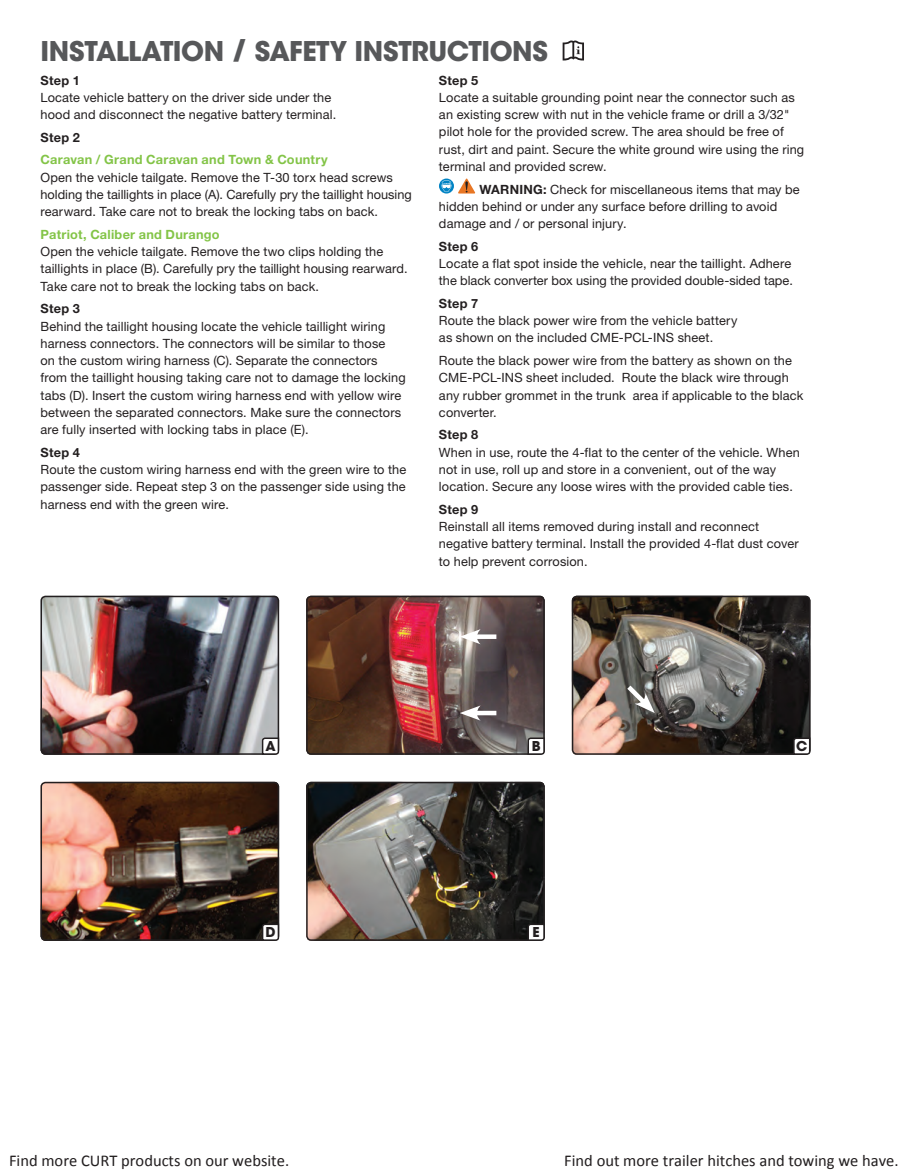
<style>
.page{position:relative;width:905px;height:1175px;background:#fff}
.page>*{position:absolute;margin:0;border:0;box-sizing:border-box;transform-origin:0 0}
.t1{font:700 27px "ITC Avant Garde Std";letter-spacing:-.015em;color:#57585a}
.t2{font:16.5px "Calibri";color:#221e1f}
.t3{font:700 13.5px "ITC Avant Garde Std";color:#231f20}
.t4{font:12.75px/17.2px "Helvetica Neue LT Std";letter-spacing:.01em;color:#231f20}
.t5{font:700 12.75px "Helvetica Neue LT Std";letter-spacing:.02em;color:#83c447}
.t6{font:700 12.75px "Helvetica Neue LT Std";letter-spacing:.02em;color:#231f20}
.s1{font-weight:700}
</style>
<div class="page">
<svg style="left:562px;top:41px;width:22px;height:19px"></svg>
<img style="left:41px;top:598px;width:235px;height:156px">
<div style="left:40px;top:595px;width:239px;height:159px;border:2px solid #231f20;border-radius:4px"></div>
<img style="left:306px;top:598px;width:235px;height:156px">
<div style="left:306px;top:595px;width:238px;height:159px;border:2px solid #231f20;border-radius:4px"></div>
<img style="left:574px;top:598px;width:233px;height:153px">
<div style="left:571px;top:595px;width:239px;height:159px;border:2px solid #231f20;border-radius:4px"></div>
<img style="left:41px;top:784px;width:235px;height:156px">
<div style="left:40px;top:781px;width:239px;height:159px;border:2px solid #231f20;border-radius:4px"></div>
<img style="left:306px;top:784px;width:235px;height:156px">
<div style="left:306px;top:781px;width:238px;height:159px;border:2px solid #231f20;border-radius:4px"></div>
<svg style="left:261px;top:736px;width:19px;height:19px"></svg>
<svg style="left:526px;top:736px;width:19px;height:19px"></svg>
<svg style="left:792px;top:736px;width:19px;height:19px"></svg>
<svg style="left:261px;top:922px;width:19px;height:19px"></svg>
<svg style="left:526px;top:922px;width:19px;height:19px"></svg>
<svg style="left:458px;top:178px;width:17px;height:15px"></svg>
<svg style="left:439px;top:178px;width:15px;height:15px"></svg>
<svg style="left:441px;top:180px;width:10px;height:12px"></svg>
<div style="left:472px;top:634px;width:24px;height:5px;background:#fff"></div>
<svg style="left:460px;top:629px;width:20px;height:15px"></svg>
<svg style="left:622px;top:681px;width:32px;height:32px"></svg>
<hr style="left:472px;top:711px;width:24px;height:4px;background:#fff">
<svg style="left:460px;top:705px;width:20px;height:15px"></svg>
<h1 class="t1" style="left:40px;top:33px;width:509px">INSTALLATION / SAFETY INSTRUCTIONS</h1>
<p class="t6" style="left:40px;top:72px;width:41px">Step 1</p>
<p class="t4" style="left:40px;top:89px;width:297px">Locate vehicle battery on the driver side under the hood and disconnect the negative battery terminal.</p>
<p class="t6" style="left:40px;top:129px;width:41px">Step 2</p>
<p class="t5" style="left:40px;top:152px;width:289px">Caravan / Grand Caravan and Town &amp; Country</p>
<p class="t4" style="left:40px;top:168px;width:373px">Open the vehicle tailgate. Remove the T-30 torx head screws holding the taillights in place (A). Carefully pry the taillight housing rearward. Take care not to break the locking tabs on back.</p>
<p class="t5" style="left:40px;top:226px;width:181px">Patriot, Caliber and Durango</p>
<p class="t4" style="left:40px;top:243px;width:368px">Open the vehicle tailgate. Remove the two clips holding the taillights in place (B). Carefully pry the taillight housing rearward.<br>Take care not to break the locking tabs on back.</p>
<p class="t6" style="left:40px;top:301px;width:41px">Step 3</p>
<p class="t4" style="left:40px;top:317px;width:367px">Behind the taillight housing locate the vehicle taillight wiring harness connectors. The connectors will be similar to those<br>on the custom wiring harness (C). Separate the connectors from the taillight housing taking care not to damage the locking tabs (D). Insert the custom wiring harness end with yellow wire between the separated connectors. Make sure the connectors are fully inserted with locking tabs in place (E).</p>
<p class="t6" style="left:40px;top:444px;width:41px">Step 4</p>
<p class="t4" style="left:40px;top:460px;width:367px;text-align:justify">Route the custom wiring harness end with the green wire to the passenger side. Repeat step 3 on the passenger side using the harness end with the green wire.</p>
<p class="t6" style="left:439px;top:72px;width:41px">Step 5</p>
<p class="t4" style="left:439px;top:88px;width:367px">Locate a suitable grounding point near the connector such as an existing screw with nut in the vehicle frame or drill a 3/32" pilot hole for the provided screw. The area should be free of rust, dirt and paint. Secure the white ground wire using the ring terminal and provided screw.</p>
<p class="t4" style="left:439px;top:180px;width:362px;text-indent:41px"><span class="s1">WARNING:</span> Check for miscellaneous items that may be hidden behind or under any surface before drilling to avoid damage and / or personal injury.</p>
<p class="t6" style="left:439px;top:238px;width:41px">Step 6</p>
<p class="t4" style="left:439px;top:255px;width:355px">Locate a flat spot inside the vehicle, near the taillight. Adhere the black converter box using the provided double-sided tape.</p>
<p class="t6" style="left:439px;top:295px;width:41px">Step 7</p>
<p class="t4" style="left:439px;top:312px;width:300px">Route the black power wire from the vehicle battery as shown on the included CME-PCL-INS sheet.</p>
<p class="t4" style="left:439px;top:352px;width:366px">Route the black power wire from the battery as shown on the CME-PCL-INS sheet included. Route the black wire through any rubber grommet in the trunk area if applicable to the black converter.</p>
<p class="t6" style="left:439px;top:427px;width:41px">Step 8</p>
<p class="t4" style="left:439px;top:443px;width:362px">When in use, route the 4-flat to the center of the vehicle. When not in use, roll up and store in a convenient, out of the way location. Secure any loose wires with the provided cable ties.</p>
<p class="t6" style="left:439px;top:501px;width:41px">Step 9</p>
<p class="t4" style="left:439px;top:518px;width:361px">Reinstall all items removed during install and reconnect negative battery terminal. Install the provided 4-flat dust cover to help prevent corrosion.</p>
<p class="t3" style="left:265px;top:737px;width:12px">A</p>
<p class="t3" style="left:531px;top:737px;width:10px">B</p>
<p class="t3" style="left:796px;top:737px;width:13px">C</p>
<p class="t3" style="left:265px;top:923px;width:12px">D</p>
<p class="t3" style="left:532px;top:923px;width:9px">E</p>
<p class="t2" style="left:9px;top:1149px;width:281px">Find more CURT products on our website.</p>
<p class="t2" style="left:564px;top:1149px;width:336px">Find out more trailer hitches and towing we have.</p>
</div>
